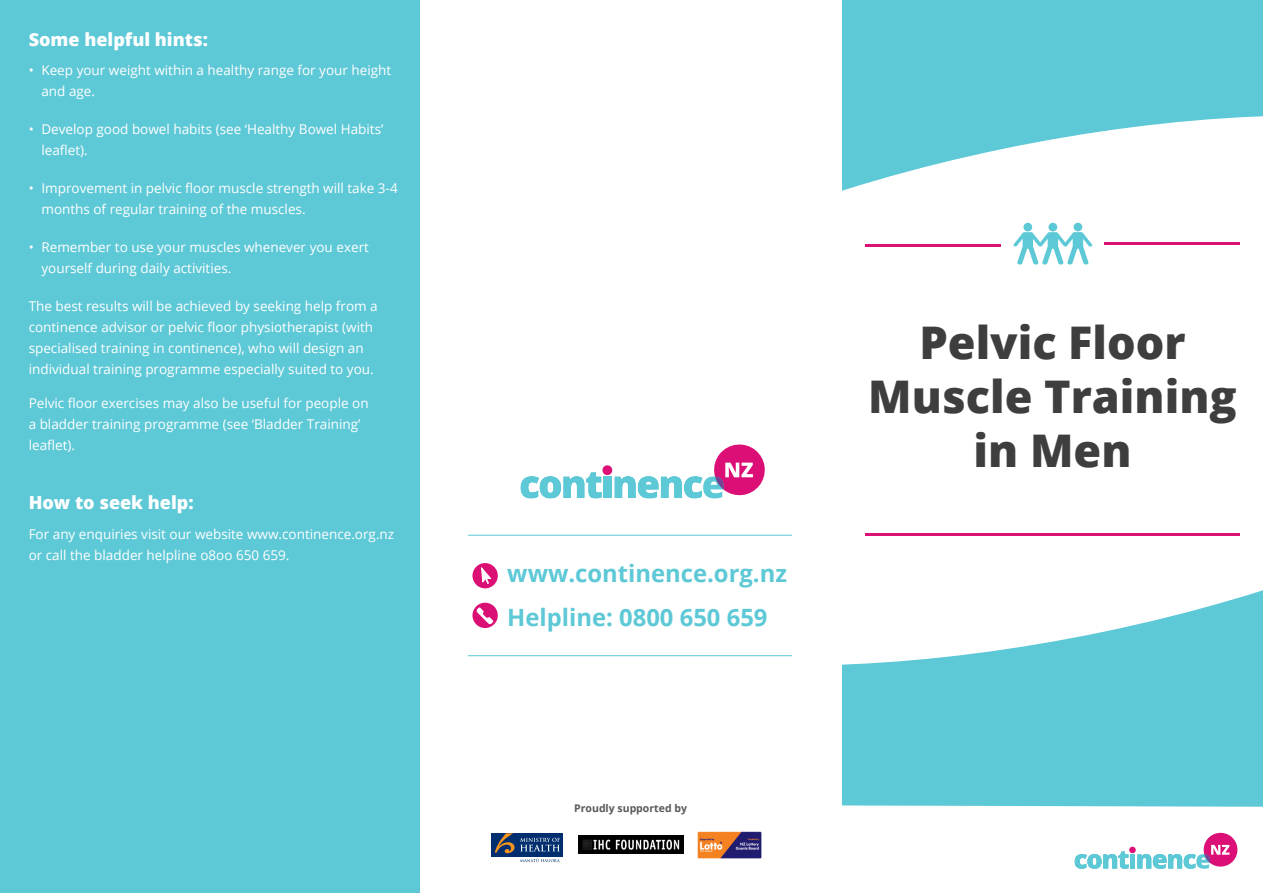
<style>
.page{position:relative;width:1263px;height:893px;background:#fff}
.page>*{position:absolute;margin:0;border:0;box-sizing:border-box;transform-origin:0 0}
.t1{font:800 45px/54px "Open Sans";color:#3e3e3f;text-align:center}
.t2{font:700 23.85px "Open Sans";color:#5dc8d6}
.Title_White{font:800 18px "Open Sans";color:#fff}
.Body_White{font:13.5px/21px "Open Sans";color:#fff}
.t3{font:700 10.5px "Open Sans";color:#57585a}
</style>
<div class="page">
<div style="left:842px;top:0;width:421px;height:807px;background:#5dc8d6"></div>
<svg style="left:467px;top:76px;width:796px;height:629px"></svg>
<div style="left:1073px;top:223px;width:9px;height:8px;background:#5dc8d6;border-radius:50%"></div>
<div style="left:1023px;top:223px;width:9px;height:8px;background:#5dc8d6;border-radius:50%"></div>
<div style="left:1048px;top:223px;width:9px;height:8px;background:#5dc8d6;border-radius:50%"></div>
<svg style="left:1013px;top:232px;width:79px;height:33px"></svg>
<hr style="left:865px;top:244px;width:135px;height:2px;background:#db1075">
<hr style="left:1104px;top:242px;width:136px;height:3px;background:#db1075">
<hr style="left:865px;top:533px;width:375px;height:3px;background:#db1075">
<div style="left:0;top:0;width:420px;height:893px;background:#5dc8d6"></div>
<svg style="left:1075px;top:832px;width:163px;height:37px"></svg>
<svg style="left:521px;top:441px;width:247px;height:57px"></svg>
<hr style="left:468px;top:535px;width:324px;height:1px;background:#5dc8d6">
<hr style="left:468px;top:655px;width:324px;height:1px;background:#5dc8d6">
<div style="left:472px;top:603px;width:26px;height:25px;background:#db1075;border-radius:50%"></div>
<svg style="left:476px;top:607px;width:17px;height:17px"></svg>
<div style="left:472px;top:563px;width:26px;height:25px;background:#db1075;border-radius:50%"></div>
<svg style="left:481px;top:567px;width:11px;height:17px"></svg>
<img style="left:579px;top:836px;width:104px;height:17px">
<div style="left:492px;top:833px;width:71px;height:23px;background:#002e6e"></div>
<svg style="left:495px;top:833px;width:65px;height:29px"></svg>
<img style="left:697px;top:831px;width:65px;height:27px">
<p class="Title_White" style="left:29px;top:25px;width:181px">Some helpful hints:</p>
<p class="Body_White" style="left:41px;top:59px;width:351px;text-indent:-13px">• Keep your weight within a healthy range for your height and age.</p>
<p class="Body_White" style="left:41px;top:118px;width:344px;text-indent:-13px">• Develop good bowel habits (see ‘Healthy Bowel Habits’ leaflet).</p>
<p class="Body_White" style="left:41px;top:177px;width:358px;text-indent:-13px">• Improvement in pelvic floor muscle strength will take 3-4 months of regular training of the muscles.</p>
<p class="Body_White" style="left:41px;top:236px;width:329px;text-indent:-13px">• Remember to use your muscles whenever you exert yourself during daily activities.</p>
<p class="Body_White" style="left:29px;top:295px;width:351px">The best results will be achieved by seeking help from a continence advisor or pelvic floor physiotherapist (with specialised training in continence), who will design an individual training programme especially suited to you.</p>
<p class="Body_White" style="left:29px;top:392px;width:341px">Pelvic floor exercises may also be useful for people on a bladder training programme (see ‘Bladder Training’ leaflet).</p>
<p class="Title_White" style="left:29px;top:489px;width:166px">How to seek help:</p>
<p class="Body_White" style="left:29px;top:523px;width:367px">For any enquiries visit our website www.continence.org.nz or call the bladder helpline o8oo 650 659.</p>
<p class="t2" style="left:507px;top:557px;width:281px">www.continence.org.nz</p>
<p class="t2" style="left:507px;top:600px;width:262px">Helpline: 0800 650 659</p>
<p class="t3" style="left:574px;top:801px;width:114px">Proudly supported by</p>
<p class="t1" style="left:868px;top:313px;width:370px">Pelvic Floor<br>Muscle Training in Men</p>
</div>
